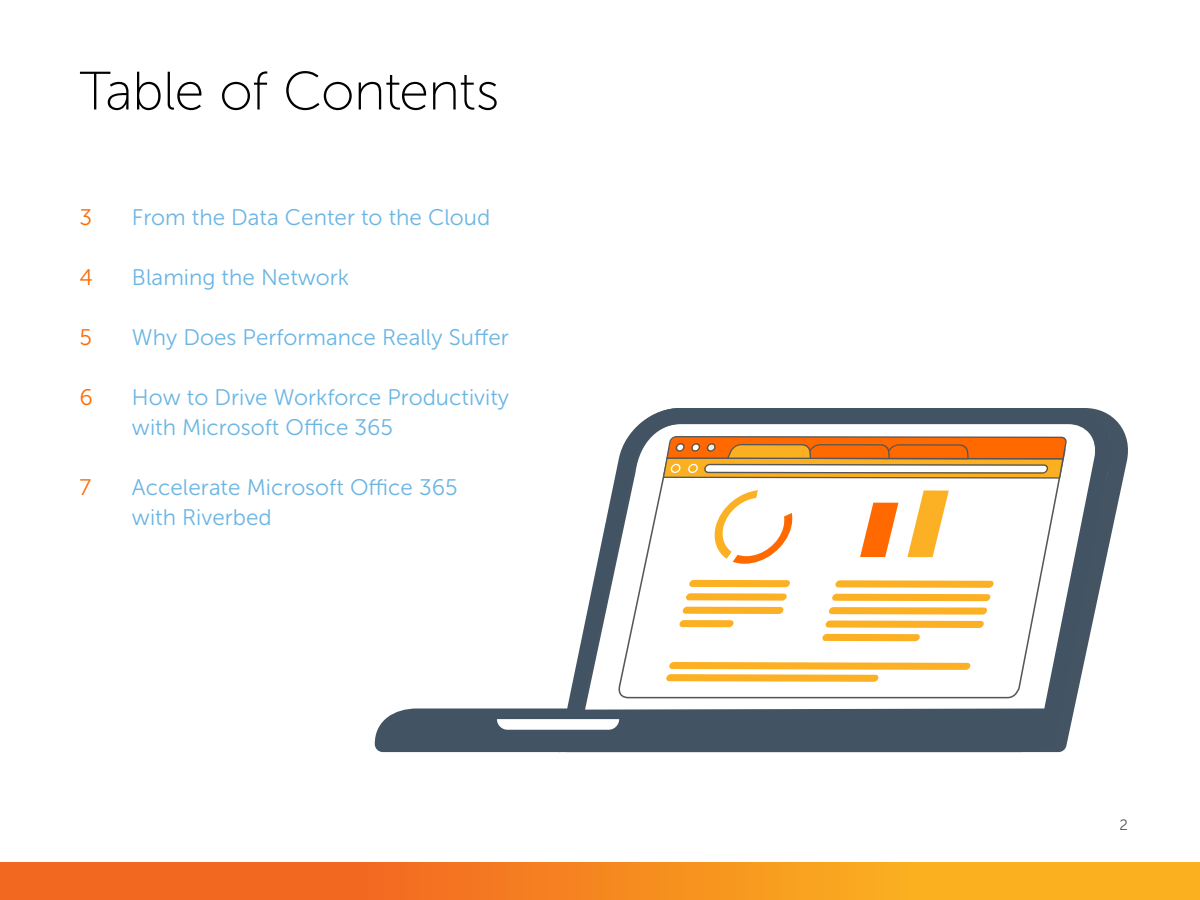
<style>
.page{position:relative;width:1200px;height:900px;background:#fff}
.page>*{position:absolute;margin:0;border:0;box-sizing:border-box;transform-origin:0 0}
.Section_title-ct{font:54px "Museo Sans 100";letter-spacing:-.02em;color:#000}
.TOC-Title{font:22.5px "Museo Sans 300";color:#6bb5e3}
.TOC-Title-2{font:22.5px "Museo Sans 300";color:#fc6b05}
.t1{font:15px "Museo Sans 300";color:#575757}
</style>
<div class="page">
<div style="left:0;top:862px;width:1200px;height:38px;background:linear-gradient(to right,#f15821,#fbbc1f)"></div>
<svg style="left:559px;top:417px;width:569px;height:336px"></svg>
<svg style="left:375px;top:408px;width:738px;height:344px"></svg>
<svg style="left:497px;top:719px;width:122px;height:11px"></svg>
<svg style="left:663px;top:436px;width:404px;height:135px"></svg>
<p class="Section_title-ct" style="left:80px;top:62px;width:421px">Table of Contents</p>
<p class="TOC-Title-2" style="left:80px;top:206px;width:14px">3</p>
<p class="TOC-Title" style="left:132px;top:206px;width:360px">From the Data Center to the Cloud</p>
<p class="TOC-Title-2" style="left:80px;top:266px;width:15px">4</p>
<p class="TOC-Title" style="left:132px;top:266px;width:219px">Blaming the Network</p>
<p class="TOC-Title-2" style="left:80px;top:326px;width:14px">5</p>
<p class="TOC-Title" style="left:132px;top:326px;width:378px">Why Does Performance Really Suffer</p>
<p class="TOC-Title-2" style="left:80px;top:386px;width:15px">6</p>
<p class="TOC-Title" style="left:132px;top:386px;width:379px">How to Drive Workforce Productivity</p>
<p class="TOC-Title" style="left:132px;top:416px;width:263px">with Microsoft Office 365</p>
<p class="TOC-Title-2" style="left:80px;top:476px;width:13px">7</p>
<p class="TOC-Title" style="left:132px;top:476px;width:327px">Accelerate Microsoft Office 365</p>
<p class="TOC-Title" style="left:132px;top:506px;width:141px">with Riverbed</p>
<p class="t1" style="left:1120px;top:817px;width:10px">2</p>
</div>
